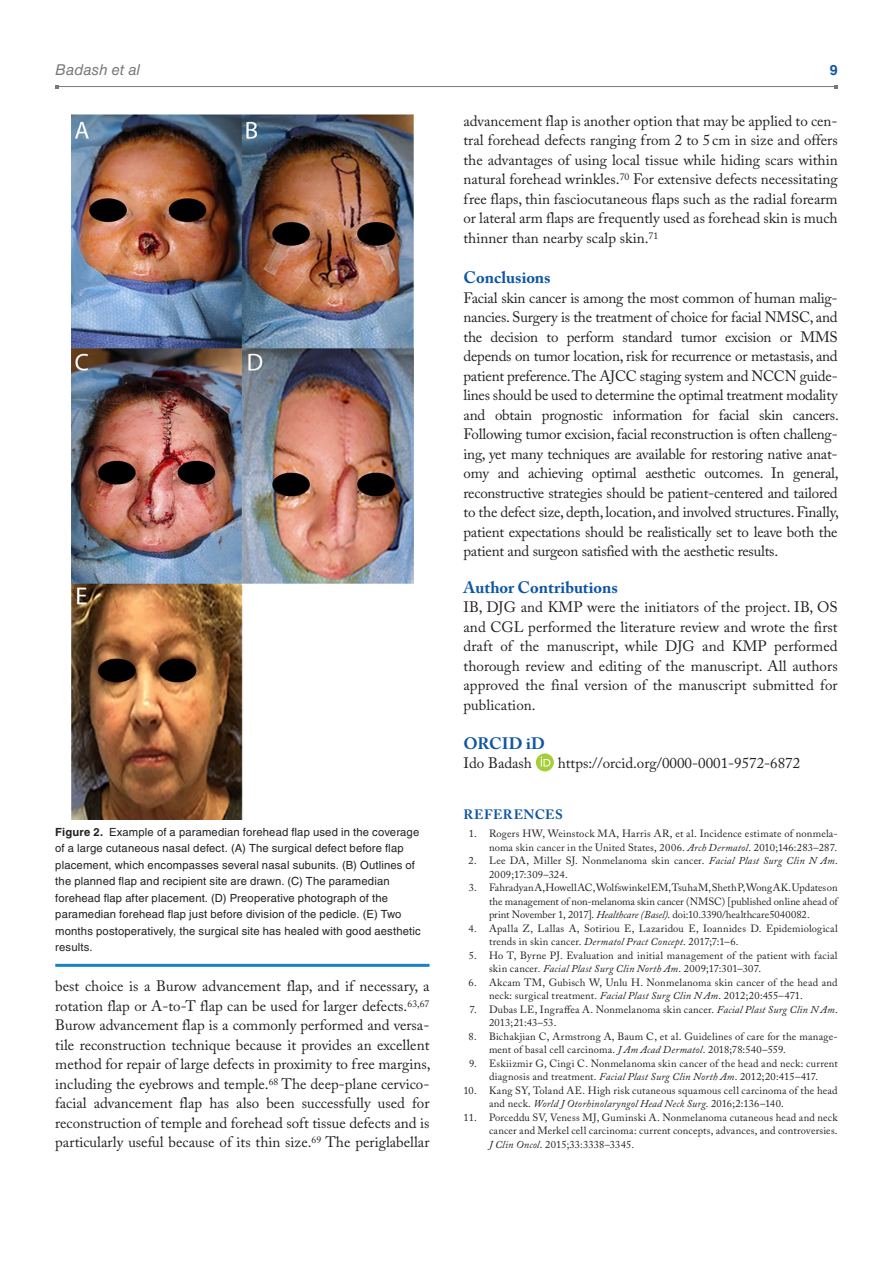
<style>
.page{position:relative;width:893px;height:1263px;background:#fff}
.page>*{position:absolute;margin:0;border:0;box-sizing:border-box;transform-origin:0 0}
.t1{font:700 16.5px "Adobe Caslon Pro";color:#1055a4}
.t2{font:15px/19.5px "Adobe Caslon Pro";color:#231f20;text-align:justify}
.t3{font:italic 15px "Helvetica LT Std";color:#76787b}
.t4{font:700 14.25px "Helvetica LT Std";color:#1055a4}
.t5{font:700 13.5px "Adobe Caslon Pro";letter-spacing:.04em;color:#1055a4}
.t6{font:11.25px/16.5px "Helvetica LT Std";letter-spacing:.015em;color:#231f20}
.t7{font:10.5px/13.5px "Adobe Caslon Pro";letter-spacing:.02em;color:#231f20}
.s1{font-weight:700}
.s2{font-style:italic}
</style>
<div class="page">
<hr style="left:57px;top:86px;width:779px;height:1px;background:#76787b">
<hr style="left:55px;top:964px;width:374px;height:3px;background:#1582c5">
<img style="left:71px;top:115px;width:342px;height:704px">
<svg style="left:536px;top:753px;width:18px;height:18px"></svg>
<svg style="left:541px;top:757px;width:9px;height:9px"></svg>
<p class="t3" style="left:55px;top:61px;width:87px">Badash et al</p>
<p class="t4" style="left:830px;top:61px;width:9px">9</p>
<p class="t6" style="left:55px;top:823px;width:367px"><span class="s1">Figure 2.</span> Example of a paramedian forehead flap used in the coverage of a large cutaneous nasal defect. (A) The surgical defect before flap placement, which encompasses several nasal subunits. (B) Outlines of the planned flap and recipient site are drawn. (C) The paramedian forehead flap after placement. (D) Preoperative photograph of the paramedian forehead flap just before division of the pedicle. (E) Two months postoperatively, the surgical site has healed with good aesthetic results.</p>
<p class="t2" style="left:55px;top:976px;width:377px">best choice is a Burow advancement flap, and if necessary, a rotation flap or A-to-T flap can be used for larger defects.<sup>63,67<br></sup>Burow advancement flap is a commonly performed and versa&shy;tile reconstruction technique because it provides an excellent method for repair of large defects in proximity to free margins, including the eyebrows and temple.<sup>68</sup> The deep-plane cervico&shy;facial advancement flap has also been successfully used for reconstruction of temple and forehead soft tissue defects and is particularly useful because of its thin size.<sup>69</sup> The periglabellar</p>
<p class="t2" style="left:463px;top:111px;width:376px">advancement flap is another option that may be applied to cen&shy;tral forehead defects ranging from 2 to 5cm in size and offers the advantages of using local tissue while hiding scars within natural forehead wrinkles.<sup>70</sup> For extensive defects necessitating free flaps, thin fasciocutaneous flaps such as the radial forearm or lateral arm flaps are frequently used as forehead skin is much thinner than nearby scalp skin.<sup>71</sup></p>
<p class="t1" style="left:463px;top:268px;width:89px">Conclusions</p>
<p class="t2" style="left:463px;top:288px;width:377px">Facial skin cancer is among the most common of human malig&shy;nancies. Surgery is the treatment of choice for facial NMSC, and the decision to perform standard tumor excision or MMS depends on tumor location, risk for recurrence or metastasis, and patient preference. The AJCC staging system and NCCN guide&shy;lines should be used to determine the optimal treatment modality and obtain prognostic information for facial skin cancers.<br>Following tumor excision, facial reconstruction is often challeng&shy;ing, yet many techniques are available for restoring native anat&shy;omy and achieving optimal aesthetic outcomes. In general, reconstructive strategies should be patient-centered and tailored to the defect size, depth, location, and involved structures. Finally, patient expectations should be realistically set to leave both the patient and surgeon satisfied with the aesthetic results.</p>
<p class="t1" style="left:463px;top:577px;width:156px">Author Contributions</p>
<p class="t2" style="left:463px;top:597px;width:376px">IB, DJG and KMP were the initiators of the project. IB, OS and CGL performed the literature review and wrote the first draft of the manuscript, while DJG and KMP performed thorough review and editing of the manuscript. All authors approved the final version of the manuscript submitted for publication.</p>
<p class="t1" style="left:463px;top:733px;width:83px">ORCID iD</p>
<p class="t2" style="left:463px;top:753px;width:70px">Ido Badash</p>
<p class="t2" style="left:558px;top:753px;width:244px">https://orcid.org/0000-0001-9572-6872</p>
<p class="t5" style="left:463px;top:807px;width:101px">References</p>
<p class="t7" style="left:469px;top:827px;width:370px;text-align:right">1. Rogers HW, Weinstock MA, Harris AR, et al. Incidence estimate of nonmela&shy;noma skin cancer in the United States, 2006. <span class="s2">Arch Dermatol</span>. 2010;146:283–287.</p>
<p class="t7" style="left:489px;top:854px;width:350px;text-indent:-21px">2. Lee DA, Miller SJ. Nonmelanoma skin cancer. <span class="s2">Facial Plast Surg Clin N Am</span>.<br>2009;17:309–324.</p>
<p class="t7" style="left:489px;top:881px;width:350px;text-align:justify;text-indent:-20px">3. Fahradyan A, Howell AC, Wolfswinkel EM, Tsuha M, Sheth P, Wong AK. Updates on the management of non-melanoma skin cancer (NMSC) [published online ahead of print November 1, 2017]. <span class="s2">Healthcare (Basel)</span>. doi:10.3390/healthcare5040082.</p>
<p class="t7" style="left:489px;top:921px;width:350px;text-indent:-20px">4. Apalla Z, Lallas A, Sotiriou E, Lazaridou E, Ioannides D. Epidemiological trends in skin cancer. <span class="s2">Dermatol Pract Concept</span>. 2017;7:1–6.</p>
<p class="t7" style="left:489px;top:948px;width:350px;text-indent:-20px">5. Ho T, Byrne PJ. Evaluation and initial management of the patient with facial skin cancer. <span class="s2">Facial Plast Surg Clin North Am</span>. 2009;17:301–307.</p>
<p class="t7" style="left:489px;top:975px;width:350px;text-indent:-21px">6. Akcam TM, Gubisch W, Unlu H. Nonmelanoma skin cancer of the head and neck: surgical treatment. <span class="s2">Facial Plast Surg Clin N Am</span>. 2012;20:455–471.</p>
<p class="t7" style="left:489px;top:1002px;width:350px;text-indent:-20px">7. Dubas LE, Ingraffea A. Nonmelanoma skin cancer. <span class="s2">Facial Plast Surg Clin N Am</span>.<br>2013;21:43–53.</p>
<p class="t7" style="left:489px;top:1029px;width:350px;text-indent:-21px">8. Bichakjian C, Armstrong A, Baum C, et al. Guidelines of care for the manage&shy;ment of basal cell carcinoma. <span class="s2">J Am Acad Dermatol</span>. 2018;78:540–559.</p>
<p class="t7" style="left:469px;top:1056px;width:370px;text-align:center">9. Eskiizmir G, Cingi C. Nonmelanoma skin cancer of the head and neck: current diagnosis and treatment. <span class="s2">Facial Plast Surg Clin North Am</span>. 2012;20:415–417.</p>
<p class="t7" style="left:489px;top:1083px;width:350px;text-indent:-26px">10. Kang SY, Toland AE. High risk cutaneous squamous cell carcinoma of the head and neck. <span class="s2">World J Otorhinolaryngol Head Neck Surg</span>. 2016;2:136–140.</p>
<p class="t7" style="left:489px;top:1110px;width:350px;text-align:justify;text-indent:-25px">11. Porceddu SV, Veness MJ, Guminski A. Nonmelanoma cutaneous head and neck cancer and Merkel cell carcinoma: current concepts, advances, and controversies.<br><span class="s2">J Clin Oncol</span>. 2015;33:3338–3345.</p>
</div>
